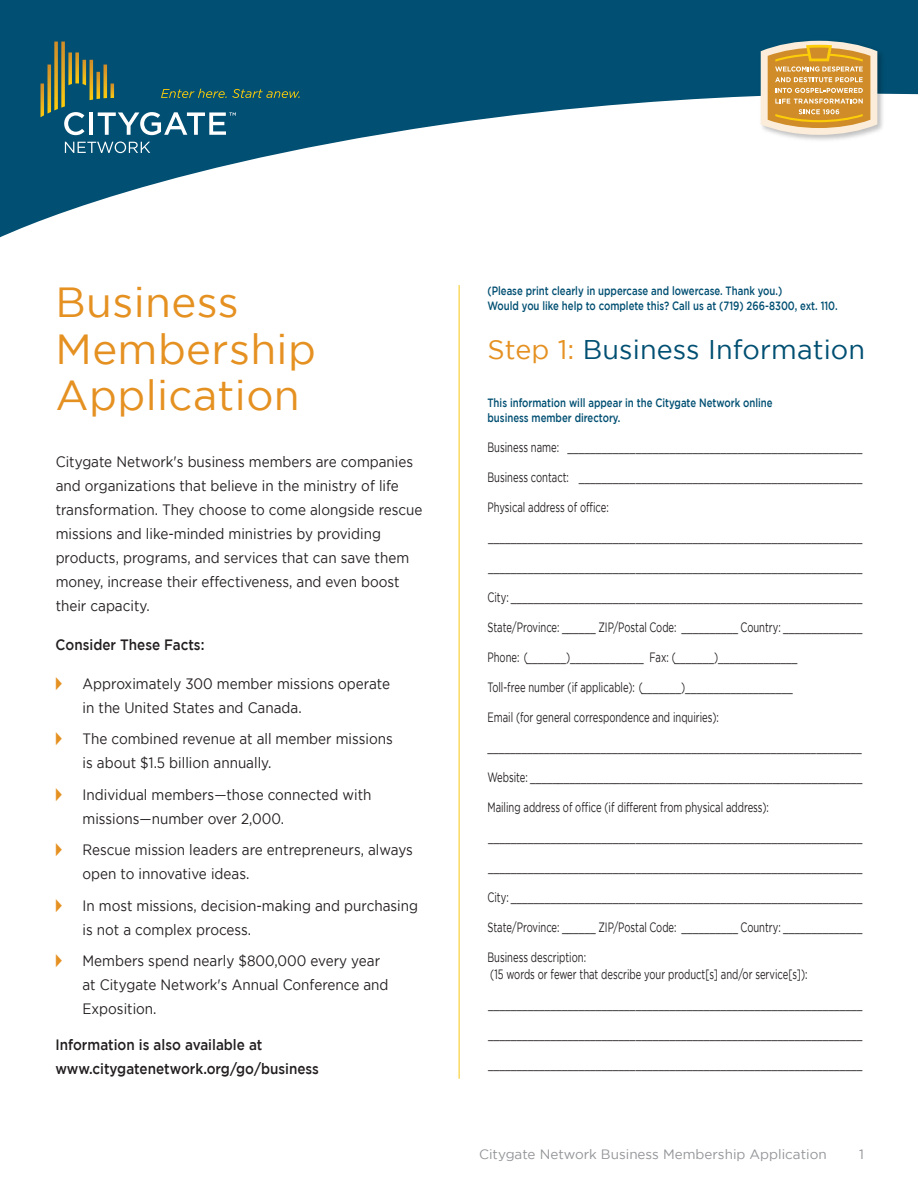
<style>
.page{position:relative;width:918px;height:1188px;background:#fff}
.page>*{position:absolute;margin:0;border:0;box-sizing:border-box;transform-origin:0 0}
.t1{font:42px/46.5px "Gotham";letter-spacing:.01em;color:#e59122}
.t2{font:27px "Gotham";letter-spacing:.005em;color:#014f72}
.t3{font:15px/24px "Gotham";color:#231f20;scale:.9 1}
.t4{font:500 15px/24px "Gotham";color:#231f20;scale:.9 1}
.t5{font:13.5px/16.5px "Gotham";color:#231f20;scale:.7 1}
.t6{font:13.5px "Gotham";color:#939598}
.t7{font:500 12px/15px "Gotham";color:#014f72;scale:.8 1}
.s1{font-family:"European Pi Three";color:#e59122}
.s2{color:#e59122}
</style>
<div class="page">
<svg style="left:0;top:0;width:918px;height:238px;fill:#014f72"></svg>
<img style="left:713px;top:24px;width:190px;height:136px">
<svg style="left:761px;top:41px;width:116px;height:94px;background:#d8ae69"></svg>
<svg style="left:65px;top:142px;width:85px;height:11px"></svg>
<svg style="left:40px;top:42px;width:260px;height:93px;background:#1f5f73"></svg>
<hr style="left:459px;top:285px;width:1px;height:794px;background:#f8c713">
<h1 class="t1" style="left:55px;top:283px;width:262px">Business<br>Membership<br>Application</h1>
<p class="t3" style="left:56px;top:451px;width:409px">Citygate Network's business members are companies and organizations that believe in the ministry of life transformation. They choose to come alongside rescue missions and like-minded ministries by providing products, programs, and services that can save them money, increase their effectiveness, and even boost their capacity.</p>
<p class="t4" style="left:56px;top:634px;width:167px">Consider These Facts:</p>
<p class="t3" style="left:83px;top:673px;width:343px;text-indent:-27px"><span class="s1">-</span> Approximately 300 member missions operate in the United States and Canada.</p>
<p class="t3" style="left:83px;top:728px;width:346px;text-indent:-27px"><span class="s1">-</span> The combined revenue at all member missions is about $1.5 billion annually.</p>
<p class="t3" style="left:83px;top:784px;width:322px;text-indent:-27px"><span class="s1">-</span> Individual members—those connected with missions—number over 2,000.</p>
<p class="t3" style="left:83px;top:839px;width:368px;text-indent:-27px"><span class="s1">-</span> Rescue mission leaders are entrepreneurs, always open to innovative ideas.</p>
<p class="t3" style="left:83px;top:895px;width:374px;text-indent:-27px"><span class="s1">-</span> In most missions, decision-making and purchasing is not a complex process.</p>
<p class="t3" style="left:83px;top:950px;width:342px;text-indent:-27px"><span class="s1">-</span> Members spend nearly $800,000 every year at Citygate Network's Annual Conference and<br>Exposition.</p>
<p class="t4" style="left:55px;top:1034px;width:294px">Information is also available at www.citygatenetwork.org/go/business</p>
<p class="t7" style="left:487px;top:285px;width:439px">(Please print clearly in uppercase and lowercase. Thank you.)<br>Would you like help to complete this? Call us at (719) 266-8300, ext. 110.</p>
<h2 class="t2" style="left:487px;top:340px;width:379px"><span class="s2">Step 1:</span> Business Information</h2>
<p class="t7" style="left:487px;top:397px;width:358px">This information will appear in the Citygate Network online business member directory.</p>
<p class="t5" style="left:487px;top:441px;width:537px">Business name: ____________________________________________________</p>
<p class="t5" style="left:487px;top:471px;width:537px">Business contact: __________________________________________________</p>
<p class="t5" style="left:487px;top:501px;width:175px">Physical address of office:</p>
<p class="t5" style="left:488px;top:531px;width:536px">__________________________________________________________________</p>
<p class="t5" style="left:488px;top:561px;width:536px">__________________________________________________________________</p>
<p class="t5" style="left:487px;top:591px;width:537px">City: ______________________________________________________________</p>
<p class="t5" style="left:487px;top:621px;width:537px">State/Province: ______ ZIP/Postal Code: __________ Country: ______________</p>
<p class="t5" style="left:487px;top:651px;width:445px">Phone: (_______)_____________ Fax: (_______)______________</p>
<p class="t5" style="left:487px;top:681px;width:438px">Toll-free number (if applicable): (_______)___________________</p>
<p class="t5" style="left:487px;top:711px;width:332px">Email (for general correspondence and inquiries):</p>
<p class="t5" style="left:487px;top:741px;width:536px">__________________________________________________________________</p>
<p class="t5" style="left:487px;top:771px;width:537px">Website: ___________________________________________________________</p>
<p class="t5" style="left:487px;top:801px;width:404px">Mailing address of office (if different from physical address):</p>
<p class="t5" style="left:488px;top:831px;width:536px">__________________________________________________________________</p>
<p class="t5" style="left:488px;top:861px;width:536px">__________________________________________________________________</p>
<p class="t5" style="left:487px;top:891px;width:537px">City: ______________________________________________________________</p>
<p class="t5" style="left:487px;top:921px;width:537px">State/Province: ______ ZIP/Postal Code: __________ Country: ______________</p>
<p class="t5" style="left:487px;top:951px;width:459px">Business description:<br>(15 words or fewer that describe your product[s] and/or service[s]):</p>
<p class="t5" style="left:488px;top:997px;width:536px">__________________________________________________________________</p>
<p class="t5" style="left:488px;top:1027px;width:536px">__________________________________________________________________</p>
<p class="t5" style="left:488px;top:1057px;width:536px">__________________________________________________________________</p>
<p class="t6" style="left:479px;top:1149px;width:349px">Citygate Network Business Membership Application</p>
<p class="t6" style="left:859px;top:1149px;width:6px">1</p>
</div>
